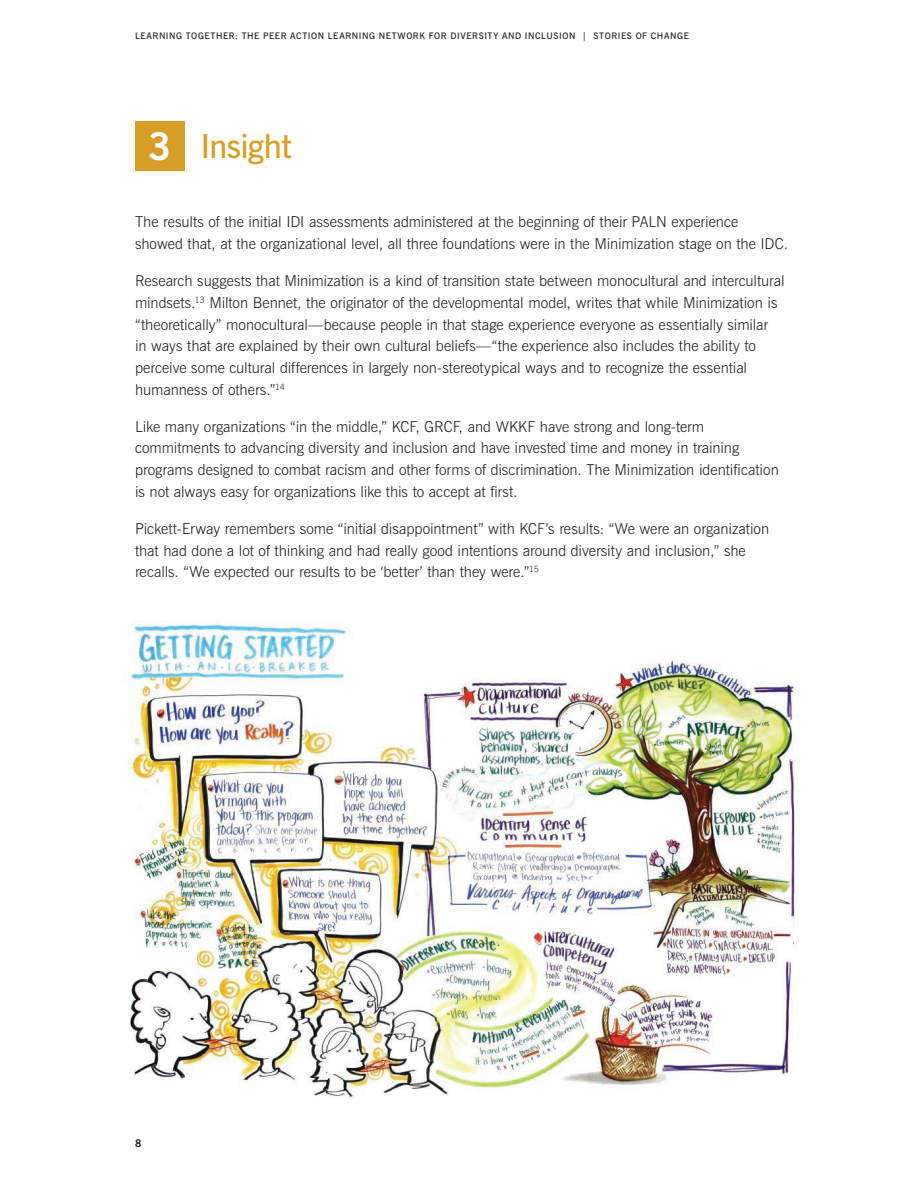
<style>
.page{position:relative;width:918px;height:1188px;background:#fff}
.page>*{position:absolute;margin:0;border:0;box-sizing:border-box;transform-origin:0 0}
.t1{font:700 38.1px "News Gothic BT";color:#fff}
.t2{font:600 33px "News Gothic BT";letter-spacing:-.02em;color:#d79f27}
.t3{font:300 15px/21.8px "News Gothic BT";color:#231f20}
.t4{font:700 10.5px "News Gothic BT";color:#231f20}
.t5{font:600 9px "News Gothic BT";letter-spacing:.06em;color:#231f20}
</style>
<div class="page">
<div style="left:135px;top:122px;width:49px;height:49px;background:#d79f27"></div>
<img style="left:124px;top:622px;width:674px;height:477px">
<p class="t5" style="left:135px;top:31px;width:555px">LEARNING TOGETHER: THE PEER ACTION LEARNING NETWORK FOR DIVERSITY AND INCLUSION | STORIES OF CHANGE</p>
<p class="t1" style="left:149px;top:124px;width:25px">3</p>
<p class="t2" style="left:200px;top:126px;width:93px">Insight</p>
<p class="t3" style="left:135px;top:211px;width:655px">The results of the initial IDI assessments administered at the beginning of their PALN experience showed that, at the organizational level, all three foundations were in the Minimization stage on the IDC.</p>
<p class="t3" style="left:135px;top:270px;width:651px">Research suggests that Minimization is a kind of transition state between monocultural and intercultural mindsets.<sup>13</sup> Milton Bennet, the originator of the developmental model, writes that while Minimization is “theoretically” monocultural—because people in that stage experience everyone as essentially similar<br>in ways that are explained by their own cultural beliefs—“the experience also includes the ability to perceive some cultural differences in largely non-stereotypical ways and to recognize the essential humanness of others.”<sup>14</sup></p>
<p class="t3" style="left:135px;top:415px;width:645px">Like many organizations “in the middle,” KCF, GRCF, and WKKF have strong and long-term commitments to advancing diversity and inclusion and have invested time and money in training programs designed to combat racism and other forms of discrimination. The Minimization identification is not always easy for organizations like this to accept at first.</p>
<p class="t3" style="left:135px;top:518px;width:636px">Pickett-Erway remembers some “initial disappointment” with KCF’s results: “We were an organization that had done a lot of thinking and had really good intentions around diversity and inclusion,” she recalls. “We expected our results to be ‘better’ than they were.”<sup>15</sup></p>
<p class="t4" style="left:135px;top:1136px;width:8px">8</p>
</div>
